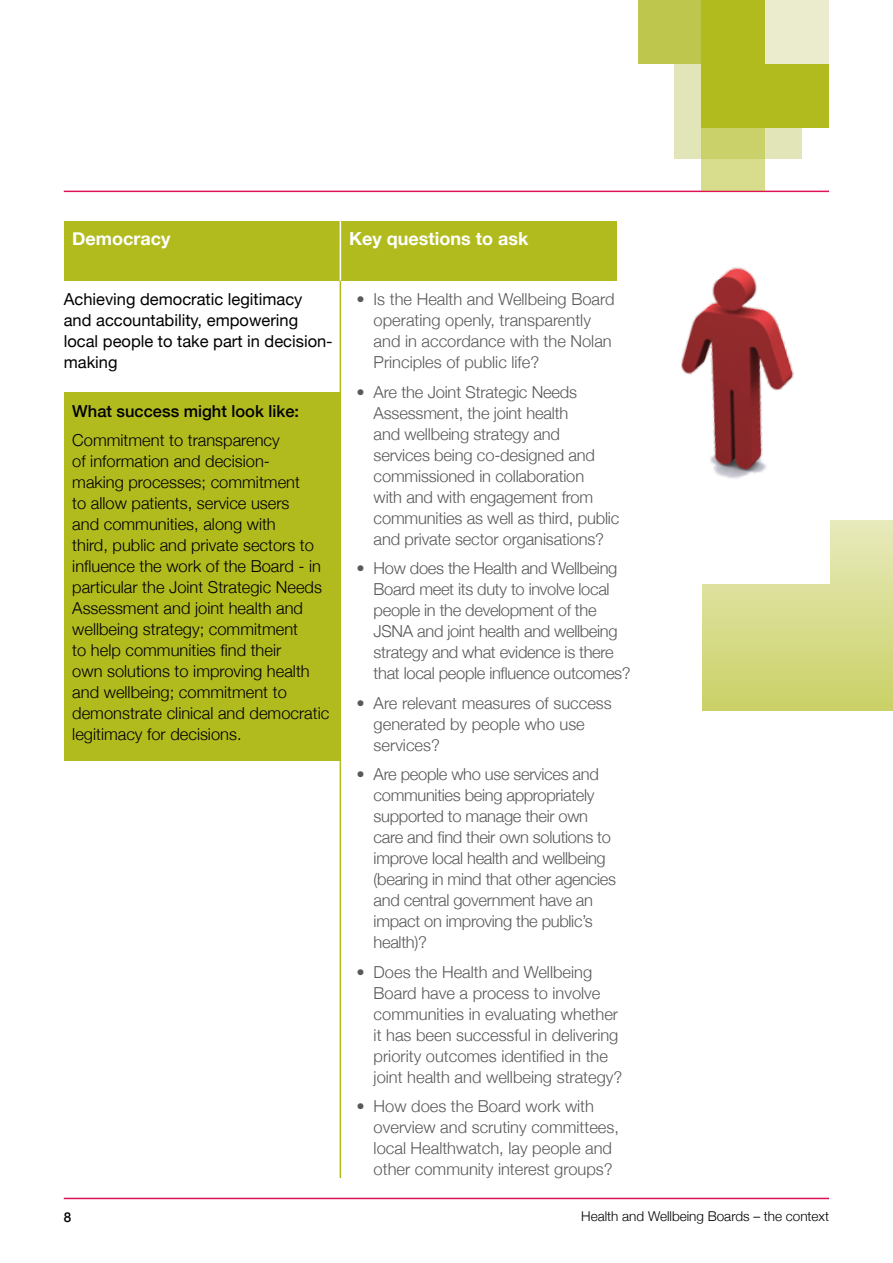
<style>
.page{position:relative;width:893px;height:1263px;background:#fff}
.page>*{position:absolute;margin:0;border:0;box-sizing:border-box;transform-origin:0 0}
.t1{font:700 18px "Helvetica Neue";color:#fff}
.t2{font:300 16.5px/21px "Helvetica Neue";letter-spacing:-.01em;color:#58595b}
.t3{font:300 16.5px/21px "Helvetica Neue";color:#000}
.t4{font:16.5px/21px "Helvetica Neue";color:#000}
.t5{font:500 16.5px "Helvetica Neue";color:#000}
.t6{font:300 13.5px "Helvetica Neue";color:#000}
.t7{font:500 13.5px "Helvetica Neue";color:#000}
</style>
<div class="page">
<hr style="left:64px;top:191px;width:765px;height:1px;background:#dc1254">
<hr style="left:64px;top:1198px;width:765px;height:1px;background:#dc1254">
<div style="left:674px;top:31px;width:127px;height:127px;background:#e2e5b7"></div>
<div style="left:638px;top:0;width:63px;height:64px;background:#bfc64e"></div>
<div style="left:701px;top:0;width:128px;height:128px;background:#b2bb1e"></div>
<div style="left:765px;top:0;width:64px;height:64px;background:#eaeccd"></div>
<svg style="left:701px;top:128px;width:64px;height:63px;background:#d1d57b"></svg>
<div style="left:830px;top:647px;width:63px;height:64px;background:#cfd473"></div>
<div style="left:766px;top:647px;width:64px;height:64px;background:#cfd473"></div>
<div style="left:702px;top:647px;width:64px;height:64px;background:#cfd473"></div>
<div style="left:64px;top:221px;width:553px;height:60px;background:#b2bb1e"></div>
<hr style="left:340px;top:221px;width:1px;height:957px;background:#b2bb1e">
<hr style="left:340px;top:221px;width:1px;height:60px;background:#fff">
<img style="left:681px;top:267px;width:212px;height:390px">
<div style="left:64px;top:393px;width:276px;height:368px;background:#b2bb1e"></div>
<p class="t1" style="left:72px;top:227px;width:100px">Democracy</p>
<p class="t1" style="left:349px;top:227px;width:181px">Key questions to ask</p>
<p class="t4" style="left:64px;top:288px;width:270px">Achieving democratic legitimacy and accountability, empowering local people to take part in decision&shy;making</p>
<p class="t2" style="left:374px;top:288px;width:242px;text-indent:-17px">• Is the Health and Wellbeing Board operating openly, transparently and in accordance with the Nolan<br>Principles of public life?</p>
<p class="t2" style="left:374px;top:381px;width:247px;text-indent:-17px">• Are the Joint Strategic Needs<br>Assessment, the joint health<br>and wellbeing strategy and services being co-designed and commissioned in collaboration<br>with and with engagement from communities as well as third, public and private sector organisations?</p>
<p class="t2" style="left:374px;top:557px;width:259px;text-indent:-17px">• How does the Health and Wellbeing Board meet its duty to involve local people in the development of the JSNA and joint health and wellbeing strategy and what evidence is there that local people influence outcomes?</p>
<p class="t2" style="left:374px;top:692px;width:240px;text-indent:-17px">• Are relevant measures of success generated by people who use services?</p>
<p class="t2" style="left:374px;top:763px;width:244px;text-indent:-17px">• Are people who use services and communities being appropriately supported to manage their own care and find their own solutions to improve local health and wellbeing (bearing in mind that other agencies and central government have an impact on improving the public’s health)?</p>
<p class="t2" style="left:374px;top:961px;width:250px;text-indent:-17px">• Does the Health and Wellbeing Board have a process to involve communities in evaluating whether it has been successful in delivering priority outcomes identified in the joint health and wellbeing strategy?</p>
<p class="t2" style="left:374px;top:1096px;width:247px;text-indent:-17px">• How does the Board work with overview and scrutiny committees, local Healthwatch, lay people and other community interest groups?</p>
<p class="t5" style="left:72px;top:401px;width:228px">What success might look like:</p>
<p class="t3" style="left:72px;top:430px;width:259px">Commitment to transparency<br>of information and decision-<br>making processes; commitment<br>to allow patients, service users<br>and communities, along with<br>third, public and private sectors to influence the work of the Board - in particular the Joint Strategic Needs<br>Assessment and joint health and wellbeing strategy; commitment<br>to help communities find their<br>own solutions to improving health and wellbeing; commitment to demonstrate clinical and democratic legitimacy for decisions.</p>
<p class="t7" style="left:64px;top:1209px;width:9px">8</p>
<p class="t6" style="left:581px;top:1208px;width:249px">Health and Wellbeing Boards – the context</p>
</div>
